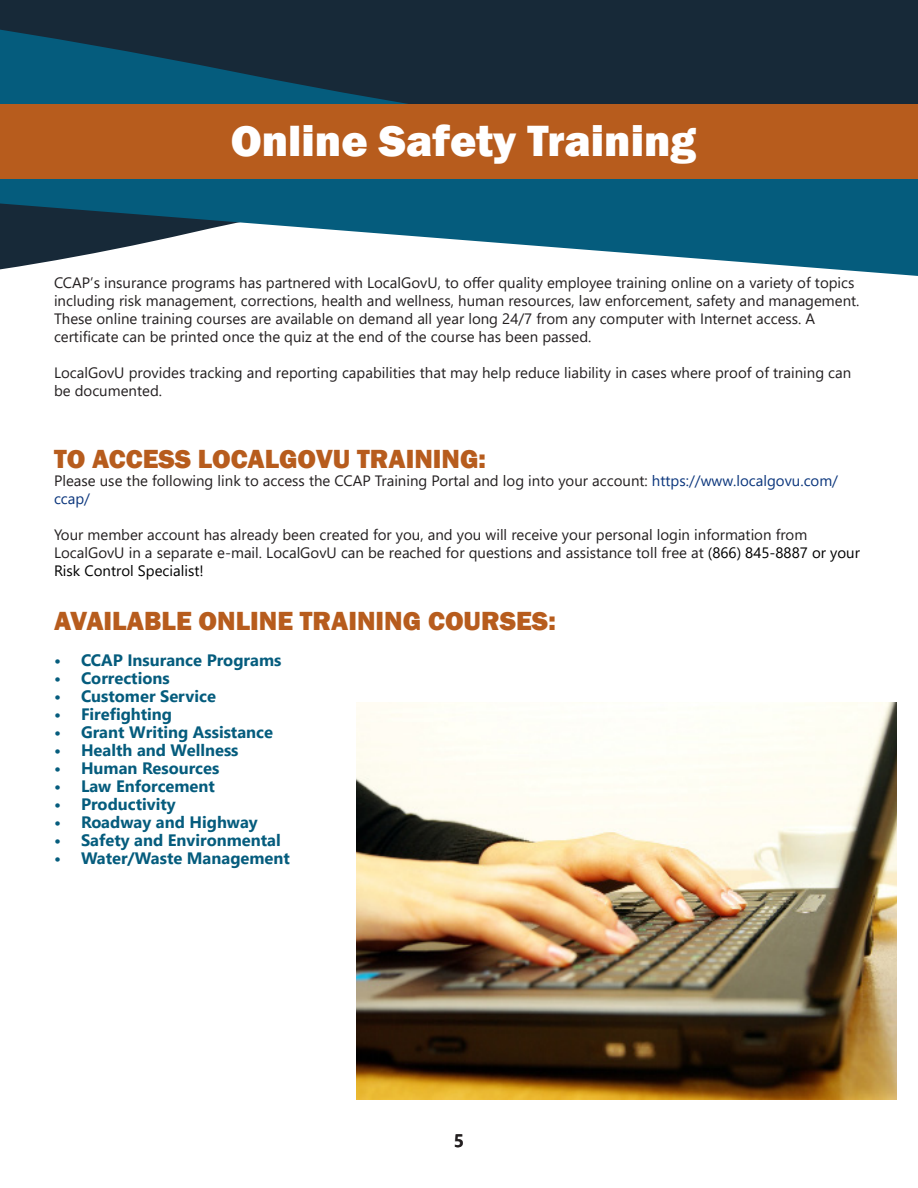
<style>
.page{position:relative;width:918px;height:1188px;background:#fff}
.page>*{position:absolute;margin:0;border:0;box-sizing:border-box;transform-origin:0 0}
.t1{font:700 45px "Verdana";color:#fff}
.t2{font:800 45px "Franklin Gothic";color:#fff}
.t3{font:800 27px "Franklin Gothic";color:#b75c1d}
.t4{font:18px "Segoe UI";color:#231f20}
.t5{font:700 16.5px "Segoe UI";color:#055c7d}
.t6{font:15px/18px "Segoe UI";color:#231f20}
.s1{color:#0a357c}
.s2{color:#000}
</style>
<div class="page">
<svg style="left:0;top:0;width:918px;height:276px;background:#2f596d"></svg>
<img style="left:356px;top:702px;width:540px;height:397px">
<div style="left:0;top:104px;width:918px;height:75px;background:#b75c1d"></div>
<h1 class="t1" style="left:72px;top:110px;width:776px">CCAP’s R sk Management Staff</h1>
<p class="t2" style="left:231px;top:111px;width:467px">Online Safety Training</p>
<p class="t6" style="left:54px;top:273px;width:807px">CCAP’s insurance programs has partnered with LocalGovU, to offer quality employee training online on a variety of topics including risk management, corrections, health and wellness, human resources, law enforcement, safety and management.<br>These online training courses are available on demand all year long 24/7 from any computer with Internet access. A certificate can be printed once the quiz at the end of the course has been passed.</p>
<p class="t6" style="left:54px;top:363px;width:799px">LocalGovU provides tracking and reporting capabilities that may help reduce liability in cases where proof of training can be documented.</p>
<p class="t3" style="left:54px;top:441px;width:434px">TO ACCESS LOCALGOVU TRAINING:</p>
<p class="t6" style="left:54px;top:471px;width:786px">Please use the following link to access the CCAP Training Portal and log into your account: <span class="s1">https://www.localgovu.com/ ccap/</span></p>
<p class="t6" style="left:54px;top:525px;width:807px">Your member account has already been created for you, and you will receive your personal login information from<br>LocalGovU in a separate e-mail. LocalGovU can be reached for questions and assistance toll free at <span class="s2">(866) 845-8887 or your<br>Risk Control Specialist!</span></p>
<p class="t3" style="left:54px;top:603px;width:503px">AVAILABLE ONLINE TRAINING COURSES:</p>
<p class="t5" style="left:54px;top:647px;width:229px">• CCAP Insurance Programs</p>
<p class="t5" style="left:54px;top:665px;width:117px">• Corrections</p>
<p class="t5" style="left:54px;top:683px;width:164px">• Customer Service</p>
<p class="t5" style="left:54px;top:701px;width:120px">• Firefighting</p>
<p class="t5" style="left:54px;top:719px;width:221px">• Grant Writing Assistance</p>
<p class="t5" style="left:54px;top:737px;width:186px">• Health and Wellness</p>
<p class="t5" style="left:54px;top:755px;width:167px">• Human Resources</p>
<p class="t5" style="left:54px;top:773px;width:162px">• Law Enforcement</p>
<p class="t5" style="left:54px;top:791px;width:123px">• Productivity</p>
<p class="t5" style="left:54px;top:809px;width:205px">• Roadway and Highway</p>
<p class="t5" style="left:54px;top:827px;width:228px">• Safety and Environmental</p>
<p class="t5" style="left:54px;top:845px;width:237px">• Water/Waste Management</p>
<p class="t4" style="left:454px;top:1126px;width:11px">5</p>
</div>
